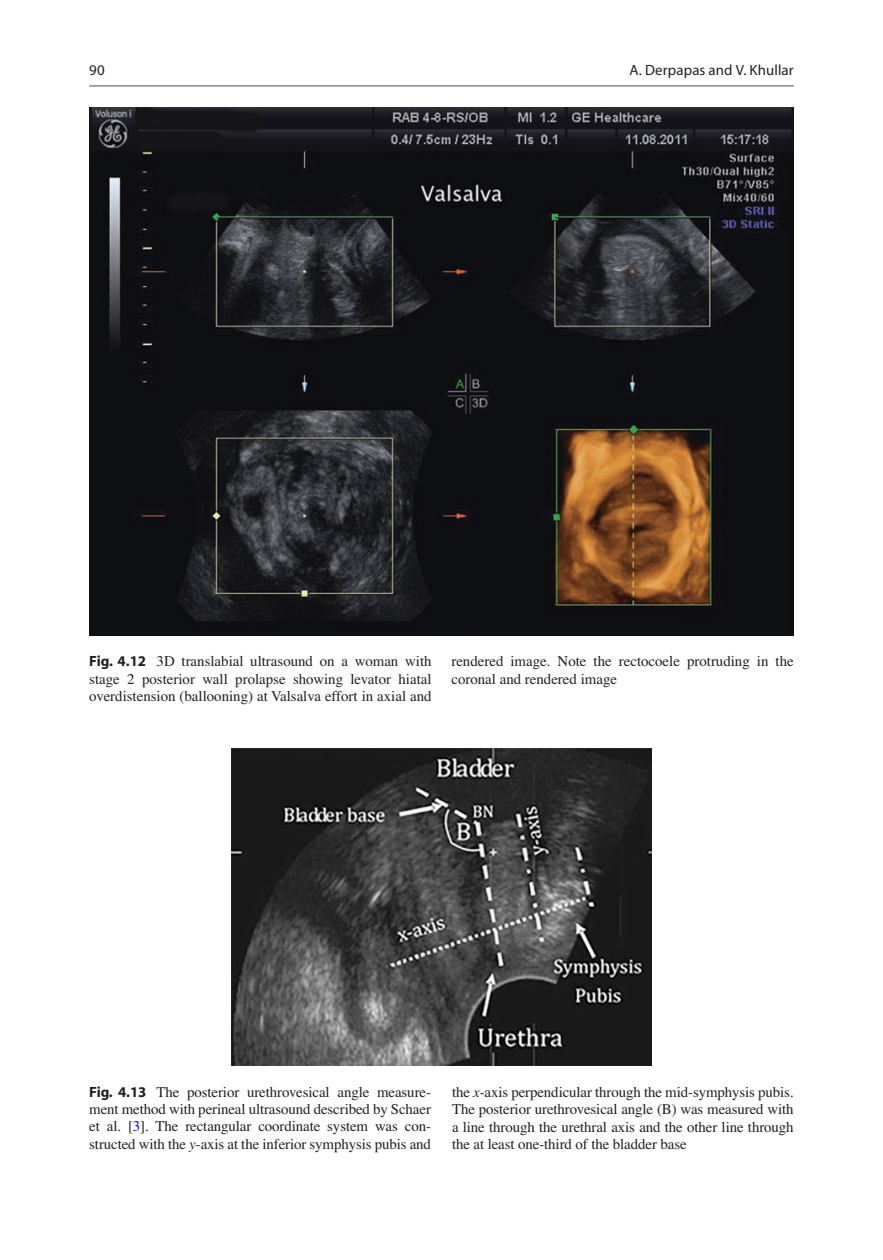
<style>
.page{position:relative;width:883px;height:1260px;background:#fff}
.page>*{position:absolute;margin:0;border:0;box-sizing:border-box;transform-origin:0 0}
.t1{font:14.88px/17.5px "Lmvfnj Times";color:#231f20;text-align:justify}
.t2{font:14.88px "Hcxtmk Myriad";letter-spacing:.005em;color:#231f20}
.t3{font:14.88px "Pknvhx Myriad";color:#231f20}
.s1{font-family:"Nxwtgy Myriad";font-weight:700}
.s2{color:#0000fa}
.s3{font-family:"Vbfhwd Times";font-style:italic}
</style>
<div class="page">
<img style="left:89px;top:107px;width:705px;height:528px">
<img style="left:231px;top:748px;width:420px;height:318px">
<hr style="left:89px;top:85px;width:705px;height:2px;background:#939598">
<p class="t3" style="left:89px;top:63px;width:17px">90</p>
<p class="t2" style="left:629px;top:63px;width:166px">A. Derpapas and V. Khullar</p>
<p class="t1" style="left:89px;top:654px;width:344px"><span class="s1">Fig. 4.12</span> 3D translabial ultrasound on a woman with stage 2 posterior wall prolapse showing levator hiatal overdistension (ballooning) at Valsalva effort in axial and</p>
<p class="t1" style="left:451px;top:654px;width:344px">rendered image. Note the rectocoele protruding in the coronal and rendered image</p>
<p class="t1" style="left:89px;top:1084px;width:343px"><span class="s1">Fig. 4.13</span> The posterior urethrovesical angle measure&shy;ment method with perineal ultrasound described by Schaer et al. [<span class="s2">3</span>]. The rectangular coordinate system was con&shy;structed with the <span class="s3">y</span>-axis at the inferior symphysis pubis and</p>
<p class="t1" style="left:452px;top:1085px;width:343px">the <span class="s3">x</span>-axis perpendicular through the mid-symphysis pubis.<br>The posterior urethrovesical angle (B) was measured with a line through the urethral axis and the other line through the at least one-third of the bladder base</p>
</div>
